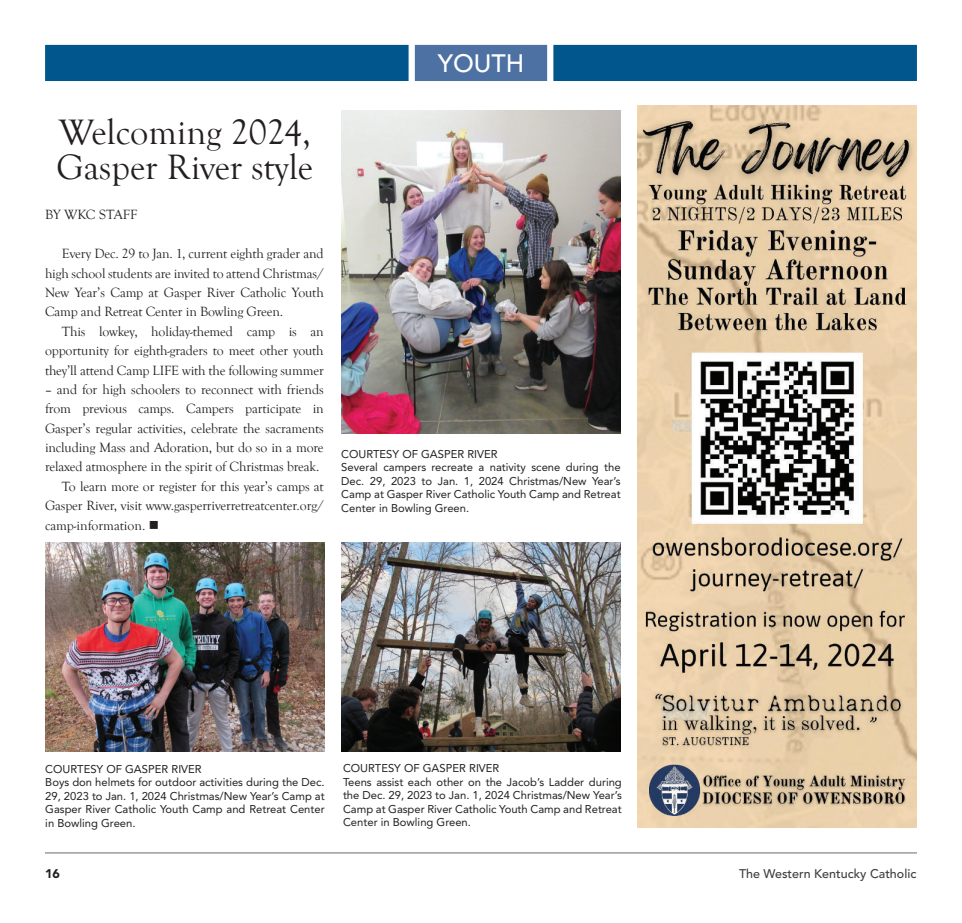
<style>
.page{position:relative;width:962px;height:923px;background:#fff}
.page>*{position:absolute;margin:0;border:0;box-sizing:border-box;transform-origin:0 0}
.t1{font:36.25px/35px "Goudy Old Style T";color:#231f20}
.t2{font:500 25px "Avenir LT Std";color:#fff}
.t3{font:13.75px/19.4px "Goudy Old Style T";letter-spacing:-.01em;color:#231f20;text-align:justify}
.t4{font:500 12.5px "Avenir LT Std";color:#3e3e3f}
.t5{font:900 12.5px "Avenir LT Std";color:#231f20}
.t6{font:11.25px/13.5px "Avenir LT Std";color:#231f20}
</style>
<div class="page">
<hr style="left:45px;top:852px;width:872px;height:1px;background:#939598">
<div style="left:45px;top:44px;width:872px;height:37px;background:#01568e"></div>
<svg style="left:405px;top:44px;width:151px;height:37px;background:#5c7eaa"></svg>
<img style="left:45px;top:542px;width:280px;height:209px">
<img style="left:341px;top:542px;width:280px;height:209px">
<img style="left:341px;top:111px;width:280px;height:322px">
<img style="left:637px;top:106px;width:280px;height:722px">
<h1 class="t1" style="left:57px;top:114px;width:258px">Welcoming 2024,<br>Gasper River style</h1>
<p class="t3" style="left:45px;top:205px;width:94px">BY WKC STAFF</p>
<p class="t3" style="left:45px;top:244px;width:280px;text-indent:17px">Every Dec. 29 to Jan. 1, current eighth grader and high school students are invited to attend Christmas/ New Year’s Camp at Gasper River Catholic Youth Camp and Retreat Center in Bowling Green.</p>
<p class="t3" style="left:45px;top:321px;width:280px;text-indent:17px">This lowkey, holiday-themed camp is an opportunity for eighth-graders to meet other youth they’ll attend Camp LIFE with the following summer</p>
<p class="t3" style="left:45px;top:380px;width:280px">– and for high schoolers to reconnect with friends</p>
<p class="t3" style="left:45px;top:399px;width:280px">from previous camps. Campers participate in</p>
<p class="t3" style="left:45px;top:418px;width:280px">Gasper’s regular activities, celebrate the sacraments</p>
<p class="t3" style="left:45px;top:438px;width:280px">including Mass and Adoration, but do so in a more</p>
<p class="t3" style="left:45px;top:457px;width:276px">relaxed atmosphere in the spirit of Christmas break.</p>
<p class="t3" style="left:62px;top:476px;width:263px">To learn more or register for this year’s camps at</p>
<p class="t3" style="left:45px;top:496px;width:280px">Gasper River, visit www.gasperriverretreatcenter.org/</p>
<p class="t3" style="left:45px;top:515px;width:116px">camp-information. ■</p>
<h2 class="t2" style="left:438px;top:49px;width:88px">YOUTH</h2>
<p class="t6" style="left:341px;top:447px;width:281px">COURTESY OF GASPER RIVER<br>Several campers recreate a nativity scene during the Dec. 29, 2023 to Jan. 1, 2024 Christmas/New Year’s Camp at Gasper River Catholic Youth Camp and Retreat Center in Bowling Green.</p>
<p class="t6" style="left:45px;top:762px;width:281px">COURTESY OF GASPER RIVER<br>Boys don helmets for outdoor activities during the Dec.<br>29, 2023 to Jan. 1, 2024 Christmas/New Year’s Camp at Gasper River Catholic Youth Camp and Retreat Center in Bowling Green.</p>
<p class="t6" style="left:343px;top:761px;width:280px">COURTESY OF GASPER RIVER<br>Teens assist each other on the Jacob’s Ladder during the Dec. 29, 2023 to Jan. 1, 2024 Christmas/New Year’s Camp at Gasper River Catholic Youth Camp and Retreat Center in Bowling Green.</p>
<p class="t5" style="left:45px;top:868px;width:16px">16</p>
<p class="t4" style="left:739px;top:868px;width:179px">The Western Kentucky Catholic</p>
</div>
